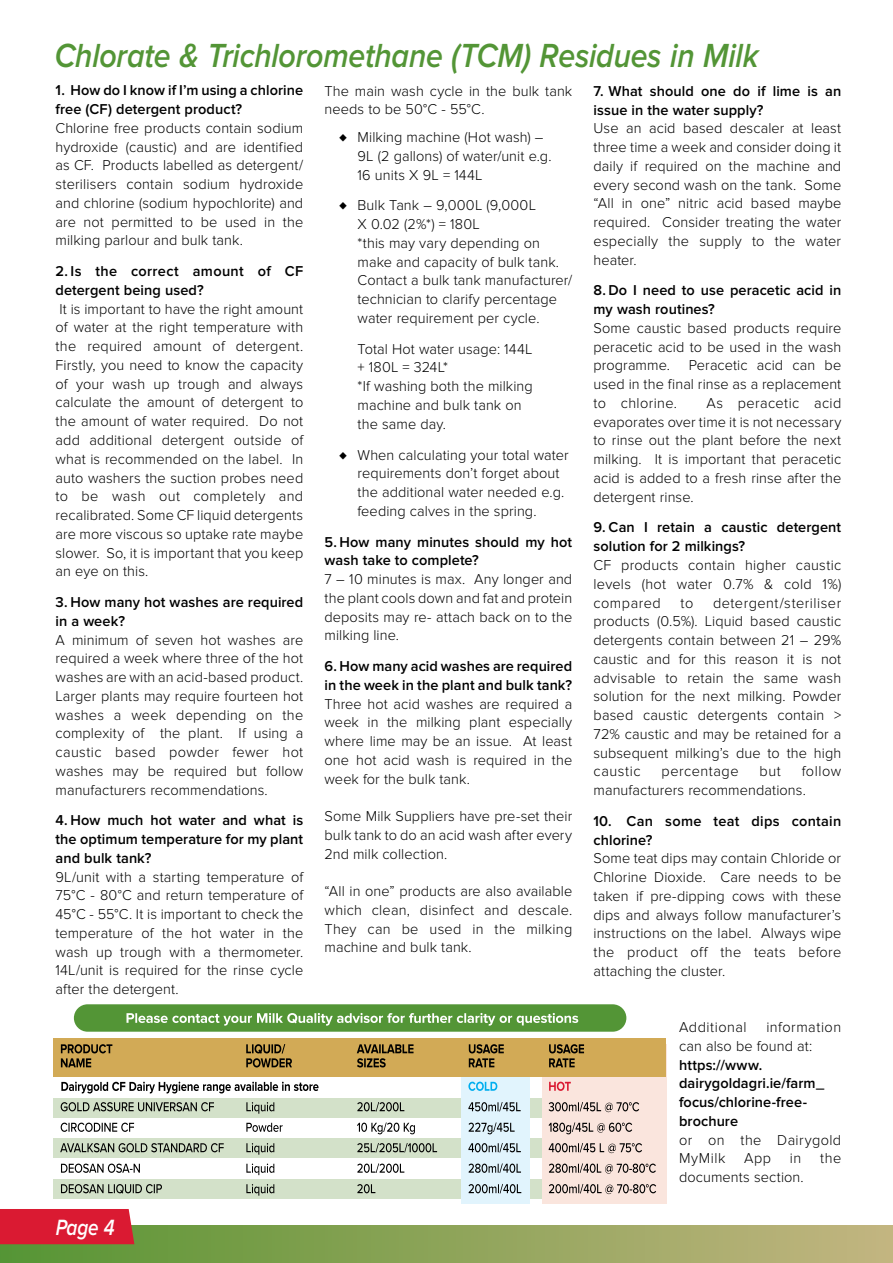
<style>
.page{position:relative;width:893px;height:1263px;background:#fff}
.page>*{position:absolute;margin:0;border:0;box-sizing:border-box;transform-origin:0 0}
.t1{font:italic 600 34.65px "Proxima Nova";letter-spacing:-.005em;color:#539536;scale:.88 1}
.t2{font:italic 600 22.95px "Proxima Nova";color:#fff;scale:.83 1}
.t3{font:300 14.85px/18.8px "Proxima Nova";letter-spacing:.005em;color:#000;text-align:justify}
.t4{font:600 14.85px/18.8px "Proxima Nova";letter-spacing:.005em;color:#000}
.t5{font:300 14.85px/18.8px "Proxima Nova";letter-spacing:.03em;color:#000}
.t6{font:300 14.85px "Proxima Nova";letter-spacing:.04em;color:#000}
.t7{font:300 14.85px "Proxima Nova";letter-spacing:.035em;color:#000}
</style>
<div class="page">
<div style="left:0;top:1226px;width:893px;height:37px;background:linear-gradient(to right,#589232,#c3b680)"></div>
<div style="left:0;top:1209px;width:134px;height:35px;background:#da1a32"></div>
<div style="left:53px;top:1179px;width:613px;height:19px;background:#d3e1c9"></div>
<div style="left:53px;top:1139px;width:613px;height:19px;background:#d3e1c9"></div>
<div style="left:53px;top:1098px;width:613px;height:19px;background:#d3e1c9"></div>
<div style="left:461px;top:1044px;width:69px;height:159px;background:#e1f4fd"></div>
<div style="left:542px;top:1044px;width:124px;height:159px;background:#fae5dd"></div>
<div style="left:53px;top:1039px;width:613px;height:38px;background:#d2aa56"></div>
<div style="left:74px;top:1004px;width:552px;height:28px;background:#539536;border-radius:14px"></div>
<svg style="left:126px;top:1013px;width:452px;height:13px"></svg>
<svg style="left:61px;top:1184px;width:595px;height:12px"></svg>
<svg style="left:61px;top:1163px;width:595px;height:12px"></svg>
<svg style="left:60px;top:1143px;width:582px;height:12px"></svg>
<svg style="left:61px;top:1122px;width:571px;height:12px"></svg>
<svg style="left:61px;top:1102px;width:578px;height:12px"></svg>
<svg style="left:549px;top:1082px;width:22px;height:9px"></svg>
<svg style="left:468px;top:1082px;width:29px;height:9px"></svg>
<svg style="left:61px;top:1044px;width:523px;height:23px"></svg>
<svg style="left:61px;top:1082px;width:258px;height:11px"></svg>
<h1 class="t1" style="left:55px;top:36px;width:801px">Chlorate &amp; Trichloromethane (TCM) Residues in Milk</h1>
<p class="t4" style="left:56px;top:81px;width:249px">1. How do I know if I’m using a chlorine free (CF) detergent product?</p>
<p class="t3" style="left:56px;top:119px;width:249px">Chlorine free products contain sodium hydroxide (caustic) and are identified as CF. Products labelled as detergent/ sterilisers contain sodium hydroxide and chlorine (sodium hypochlorite) and are not permitted to be used in the milking parlour and bulk tank.</p>
<p class="t4" style="left:56px;top:262px;width:249px">2. Is the correct amount of CF detergent being used?</p>
<p class="t3" style="left:56px;top:300px;width:249px">It is important to have the right amount of water at the right temperature with the required amount of detergent.<br>Firstly, you need to know the capacity of your wash up trough and always calculate the amount of detergent to the amount of water required. Do not add additional detergent outside of what is recommended on the label. In auto washers the suction probes need to be wash out completely and recalibrated. Some CF liquid detergents are more viscous so uptake rate maybe slower. So, it is important that you keep an eye on this.</p>
<p class="t4" style="left:56px;top:593px;width:249px">3. How many hot washes are required in a week?</p>
<p class="t3" style="left:56px;top:630px;width:249px">A minimum of seven hot washes are required a week where three of the hot washes are with an acid-based product.<br>Larger plants may require fourteen hot washes a week depending on the complexity of the plant. If using a caustic based powder fewer hot washes may be required but follow manufacturers recommendations.</p>
<p class="t4" style="left:56px;top:811px;width:249px;text-align:justify">4. How much hot water and what is the optimum temperature for my plant and bulk tank?</p>
<p class="t3" style="left:56px;top:867px;width:249px">9L/unit with a starting temperature of 75°C - 80°C and return temperature of 45°C - 55°C. It is important to check the temperature of the hot water in the wash up trough with a thermometer.<br>14L/unit is required for the rinse cycle after the detergent.</p>
<p class="t3" style="left:325px;top:81px;width:249px">The main wash cycle in the bulk tank needs to be 50°C - 55°C.</p>
<p class="t3" style="left:358px;top:128px;width:196px;text-align:left;text-indent:-18px">♦ Milking machine (Hot wash) –<br>9L (2 gallons) of water/unit e.g.<br>16 units X 9L = 144L</p>
<p class="t3" style="left:358px;top:196px;width:216px;text-align:left;text-indent:-18px">♦ Bulk Tank – 9,000L (9,000L<br>X 0.02 (2%*) = 180L<br>*this may vary depending on make and capacity of bulk tank.<br>Contact a bulk tank manufacturer/ technician to clarify percentage water requirement per cycle.</p>
<p class="t3" style="left:358px;top:340px;width:177px;text-align:left">Total Hot water usage: 144L + 180L = 324L*<br>*If washing both the milking machine and bulk tank on the same day.</p>
<p class="t3" style="left:358px;top:445px;width:213px;text-align:left;text-indent:-18px">♦ When calculating your total water requirements don’t forget about the additional water needed e.g. feeding calves in the spring.</p>
<p class="t4" style="left:325px;top:532px;width:249px">5. How many minutes should my hot wash take to complete?</p>
<p class="t3" style="left:325px;top:570px;width:249px">7 – 10 minutes is max. Any longer and the plant cools down and fat and protein deposits may re- attach back on to the milking line.</p>
<p class="t4" style="left:325px;top:657px;width:249px">6. How many acid washes are required in the week in the plant and bulk tank?</p>
<p class="t3" style="left:325px;top:694px;width:249px">Three hot acid washes are required a week in the milking plant especially where lime may be an issue. At least one hot acid wash is required in the week for the bulk tank.</p>
<p class="t3" style="left:325px;top:807px;width:249px">Some Milk Suppliers have pre-set their bulk tank to do an acid wash after every 2nd milk collection.</p>
<p class="t3" style="left:325px;top:882px;width:249px">“All in one” products are also available which clean, disinfect and descale.<br>They can be used in the milking machine and bulk tank.</p>
<h2 class="t2" style="left:56px;top:1214px;width:73px">Page 4</h2>
<p class="t4" style="left:593px;top:82px;width:249px">7. What should one do if lime is an issue in the water supply?</p>
<p class="t3" style="left:593px;top:119px;width:249px">Use an acid based descaler at least three time a week and consider doing it daily if required on the machine and every second wash on the tank. Some “All in one” nitric acid based maybe required. Consider treating the water especially the supply to the water heater.</p>
<p class="t4" style="left:593px;top:281px;width:249px">8. Do I need to use peracetic acid in my wash routines?</p>
<p class="t3" style="left:593px;top:319px;width:249px">Some caustic based products require peracetic acid to be used in the wash programme.</p>
<p class="t3" style="left:593px;top:356px;width:249px;text-indent:95px">Peracetic acid can be used in the final rinse as a replacement to chlorine.</p>
<p class="t3" style="left:593px;top:394px;width:249px;text-indent:113px">As peracetic acid evaporates over time it is not necessary to rinse out the plant before the next milking. It is important that peracetic acid is added to a fresh rinse after the detergent rinse.</p>
<p class="t4" style="left:593px;top:518px;width:249px">9. Can I retain a caustic detergent solution for 2 milkings?</p>
<p class="t3" style="left:593px;top:556px;width:249px">CF products contain higher caustic levels (hot water 0.7% &amp; cold 1%) compared</p>
<p class="t3" style="left:593px;top:593px;width:249px;text-indent:120px">detergent/steriliser products (0.5%). Liquid based caustic detergents contain between 21 – 29% caustic and for this reason it is not advisable to retain the same wash solution for the next milking. Powder based caustic detergents contain &gt; 72% caustic and may be retained for a subsequent milking’s due to the high caustic</p>
<p class="t3" style="left:681px;top:593px;width:14px">to</p>
<p class="t3" style="left:593px;top:762px;width:249px;text-indent:208px">follow manufacturers recommendations.</p>
<p class="t4" style="left:593px;top:812px;width:249px">10. Can some teat dips contain chlorine?</p>
<p class="t3" style="left:593px;top:849px;width:249px">Some teat dips may contain Chloride or Chlorine Dioxide. Care needs to be taken if pre-dipping cows with these dips and always follow manufacturer’s instructions on the label. Always wipe the product off the teats before attaching the cluster.</p>
<p class="t6" style="left:662px;top:763px;width:79px">percentage</p>
<p class="t3" style="left:760px;top:762px;width:23px">but</p>
<p class="t3" style="left:679px;top:1018px;width:164px;text-indent:87px">information can also be found at:</p>
<p class="t4" style="left:679px;top:1056px;width:147px">https://www. dairygoldagri.ie/farm_ focus/chlorine-free&shy;brochure</p>
<p class="t5" style="left:679px;top:1130px;width:164px">or on the Dairygold<br>MyMilk</p>
<p class="t7" style="left:679px;top:1019px;width:69px">Additional</p>
<p class="t3" style="left:744px;top:1149px;width:29px">App</p>
<p class="t3" style="left:790px;top:1149px;width:13px">in</p>
<p class="t3" style="left:820px;top:1149px;width:23px">the</p>
<p class="t3" style="left:679px;top:1168px;width:126px">documents section.</p>
</div>
